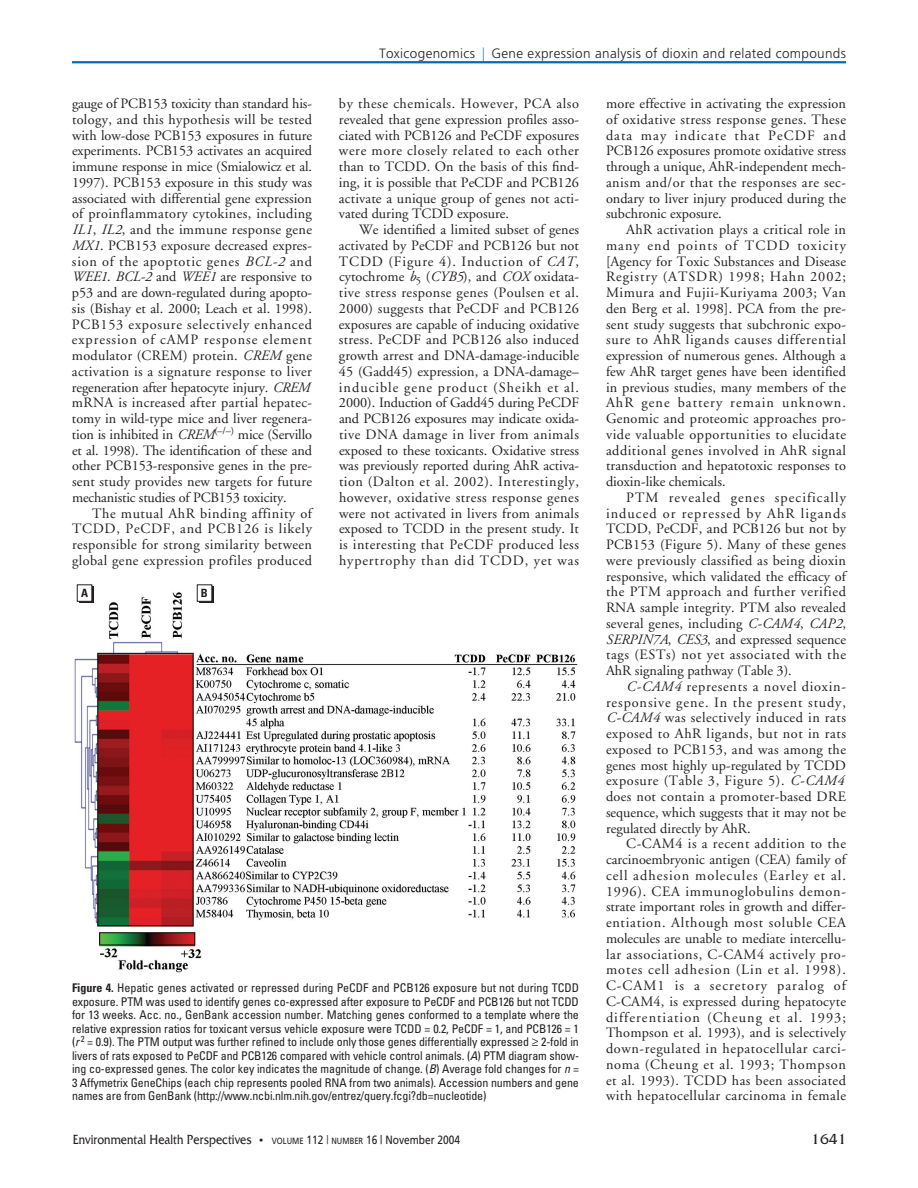
<style>
.page{position:relative;width:918px;height:1188px;background:#fff}
.page>*{position:absolute;margin:0;border:0;box-sizing:border-box;transform-origin:0 0}
.t1{font:15px "Friz Quadrata IT Cby BT";color:#231f20}
.t2{font:14.25px/15.8px "Adobe Garamond";letter-spacing:.01em;color:#231f20;text-align:justify}
.t3{font:300 13.5px "Frutiger";letter-spacing:.025em;color:#231f20}
.t4{font:13.5px "Friz Quadrata IT Cby BT";color:#231f20;scale:.85 1}
.t5{font:condensed 12px/13.5px "Univers";letter-spacing:-.01em;color:#231f20;text-align:justify}
.t6{font:700 condensed 11.4px "Univers";color:#231f20}
.s1{font-size:18px;color:#006cb2}
.s2{font-style:italic}
.s3{font-weight:700}
.s4{font-size:10.5px}
.s5{font-family:"Frutiger";font-size:9px}
.s6{font-family:"Frutiger";font-size:12px}
.s7{font-family:"Frutiger";font-weight:300;font-size:12px}
</style>
<div class="page">
<hr style="left:72px;top:61px;width:774px;height:2px;background:#006cb2">
<img style="left:74px;top:589px;width:504px;height:384px">
<div style="left:79px;top:587px;width:15px;height:16px;background:#231f20"></div>
<div style="left:77px;top:585px;width:15px;height:17px;background:#fff;border:1px solid #231f20"></div>
<div style="left:199px;top:587px;width:15px;height:16px;background:#231f20"></div>
<div style="left:197px;top:585px;width:15px;height:17px;background:#fff;border:1px solid #231f20"></div>
<p class="t3" style="left:379px;top:48px;width:468px">Toxicogenomics <span class="s1">|</span> Gene expression analysis of dioxin and related compounds</p>
<p class="t2" style="left:72px;top:97px;width:242px;text-align:left">gauge of PCB153 toxicity than standard his&shy;tology, and this hypothesis will be tested with low-dose PCB153 exposures in future experiments. PCB153 activates an acquired immune response in mice (Smialowicz et al.<br>1997). PCB153 exposure in this study was associated with differential gene expression of proinflammatory cytokines, including <span class="s2">IL1</span>, <span class="s2">IL2</span>, and the immune response gene <span class="s2">MX1</span>. PCB153 exposure decreased expres&shy;sion of the apoptotic genes <span class="s2">BCL-2</span> and <span class="s2">WEE1</span>. <span class="s2">BCL-2</span> and <span class="s2">WEE1</span> are responsive to p53 and are down-regulated during apopto&shy;sis (Bishay et al. 2000; Leach et al. 1998).<br>PCB153 exposure selectively enhanced expression of cAMP response element modulator (CREM) protein. <span class="s2">CREM</span> gene activation is a signature response to liver regeneration after hepatocyte injury. <span class="s2">CREM </span>mRNA is increased after partial hepatec&shy;tomy in wild-type mice and liver regenera&shy;tion is inhibited in <span class="s2">CREM</span><sup>(–/–)</sup> mice (Servillo et al. 1998). The identification of these and other PCB153-responsive genes in the pre&shy;sent study provides new targets for future mechanistic studies of PCB153 toxicity.</p>
<p class="t2" style="left:72px;top:506px;width:242px;text-indent:20px">The mutual AhR binding affinity of TCDD, PeCDF, and PCB126 is likely responsible for strong similarity between global gene expression profiles produced</p>
<p class="t6" style="left:81px;top:589px;width:8px">A</p>
<p class="t6" style="left:201px;top:589px;width:8px">B</p>
<p class="t2" style="left:339px;top:97px;width:242px">by these chemicals. However, PCA also revealed that gene expression profiles asso&shy;ciated with PCB126 and PeCDF exposures were more closely related to each other than to TCDD. On the basis of this find&shy;ing, it is possible that PeCDF and PCB126 activate a unique group of genes not acti&shy;vated during TCDD exposure.</p>
<p class="t2" style="left:339px;top:223px;width:242px;text-indent:20px">We identified a limited subset of genes activated by PeCDF and PCB126 but not TCDD (Figure 4). Induction of <span class="s2">CAT</span>, cytochrome <span class="s2">b</span><sub>5</sub> (<span class="s2">CYB5</span>), and <span class="s2">COX</span> oxidata&shy;tive stress response genes (Poulsen et al.<br>2000) suggests that PeCDF and PCB126 exposures are capable of inducing oxidative stress. PeCDF and PCB126 also induced growth arrest and DNA-damage-inducible 45 (Gadd45) expression, a DNA-damage– inducible gene product (Sheikh et al.<br>2000). Induction of Gadd45 during PeCDF and PCB126 exposures may indicate oxida&shy;tive DNA damage in liver from animals exposed to these toxicants. Oxidative stress was previously reported during AhR activa&shy;tion (Dalton et al. 2002). Interestingly, however, oxidative stress response genes were not activated in livers from animals exposed to TCDD in the present study. It is interesting that PeCDF produced less hypertrophy than did TCDD, yet was</p>
<p class="t5" style="left:72px;top:982px;width:509px"><span class="s3">Figure 4.</span> Hepatic genes activated or repressed during PeCDF and PCB126 exposure but not during TCDD exposure. PTM was used to identify genes co-expressed after exposure to PeCDF and PCB126 but not TCDD for 13 weeks. Acc. no., GenBank accession number. Matching genes conformed to a template where the relative expression ratios for toxicant versus vehicle exposure were TCDD = 0.2, PeCDF = 1, and PCB126 = 1 (<span class="s2">r</span><sup>2</sup> = 0.9). The PTM output was further refined to include only those genes differentially expressed ≥ 2-fold in livers of rats exposed to PeCDF and PCB126 compared with vehicle control animals. (<span class="s2">A</span>) PTM diagram show&shy;ing co-expressed genes. The color key indicates the magnitude of change. (<span class="s2">B</span>) Average fold changes for <span class="s2">n</span>= 3 Affymetrix GeneChips (each chip represents pooled RNA from two animals). Accession numbers and gene names are from GenBank (http://www.ncbi.nlm.nih.gov/entrez/query.fcgi?db=nucleotide)</p>
<p class="t2" style="left:606px;top:97px;width:242px">more effective in activating the expression of oxidative stress response genes. These data may indicate that PeCDF and PCB126 exposures promote oxidative stress through a unique, AhR-independent mech&shy;anism and/or that the responses are sec&shy;ondary to liver injury produced during the subchronic exposure.</p>
<p class="t2" style="left:606px;top:223px;width:242px;text-indent:20px">AhR activation plays a critical role in many end points of TCDD toxicity [Agency for Toxic Substances and Disease Registry (ATSDR) 1998; Hahn 2002; Mimura and Fujii-Kuriyama 2003; Van den Berg et al. 1998]. PCA from the pre&shy;sent study suggests that subchronic expo&shy;sure to AhR ligands causes differential expression of numerous genes. Although a few AhR target genes have been identified in previous studies, many members of the AhR gene battery remain unknown.<br>Genomic and proteomic approaches pro&shy;vide valuable opportunities to elucidate additional genes involved in AhR signal transduction and hepatotoxic responses to dioxin-like chemicals.</p>
<p class="t2" style="left:606px;top:491px;width:242px;text-indent:20px">PTM revealed genes specifically induced or repressed by AhR ligands TCDD, PeCDF, and PCB126 but not by PCB153 (Figure 5). Many of these genes were previously classified as being dioxin responsive, which validated the efficacy of the PTM approach and further verified RNA sample integrity. PTM also revealed several genes, including <span class="s2">C-CAM4</span>, <span class="s2">CAP2</span>, <span class="s2">SERPIN7A</span>, <span class="s2">CES3</span>, and expressed sequence tags (ESTs) not yet associated with the AhR signaling pathway (Table 3).</p>
<p class="t2" style="left:606px;top:680px;width:242px;text-align:left;text-indent:20px"><span class="s2">C-CAM4</span> represents a novel dioxin&shy;responsive gene. In the present study, <span class="s2">C-CAM4</span> was selectively induced in rats exposed to AhR ligands, but not in rats exposed to PCB153, and was among the genes most highly up-regulated by TCDD exposure (Table 3, Figure 5). <span class="s2">C-CAM4 </span>does not contain a promoter-based DRE sequence, which suggests that it may not be regulated directly by AhR.</p>
<p class="t2" style="left:606px;top:837px;width:242px;text-indent:20px">C-CAM4 is a recent addition to the carcinoembryonic antigen (CEA) family of cell adhesion molecules (Earley et al.<br>1996). CEA immunoglobulins demon&shy;strate important roles in growth and differ&shy;entiation. Although most soluble CEA molecules are unable to mediate intercellu&shy;lar associations, C-CAM4 actively pro&shy;motes cell adhesion (Lin et al. 1998).<br>C-CAM1 is a secretory paralog of C-CAM4, is expressed during hepatocyte differentiation (Cheung et al. 1993; Thompson et al. 1993), and is selectively down-regulated in hepatocellular carci&shy;noma (Cheung et al. 1993; Thompson et al. 1993). TCDD has been associated with hepatocellular carcinoma in female</p>
<p class="t4" style="left:73px;top:1135px;width:457px">Environmental Health Perspectives <span class="s4">•</span> <span class="s5">VOLUME</span> <span class="s6">112</span> <span class="s7">|</span> <span class="s5">NUMBER</span> <span class="s6">16 | November 2004</span></p>
<p class="t1" style="left:811px;top:1134px;width:37px">1641</p>
</div>
